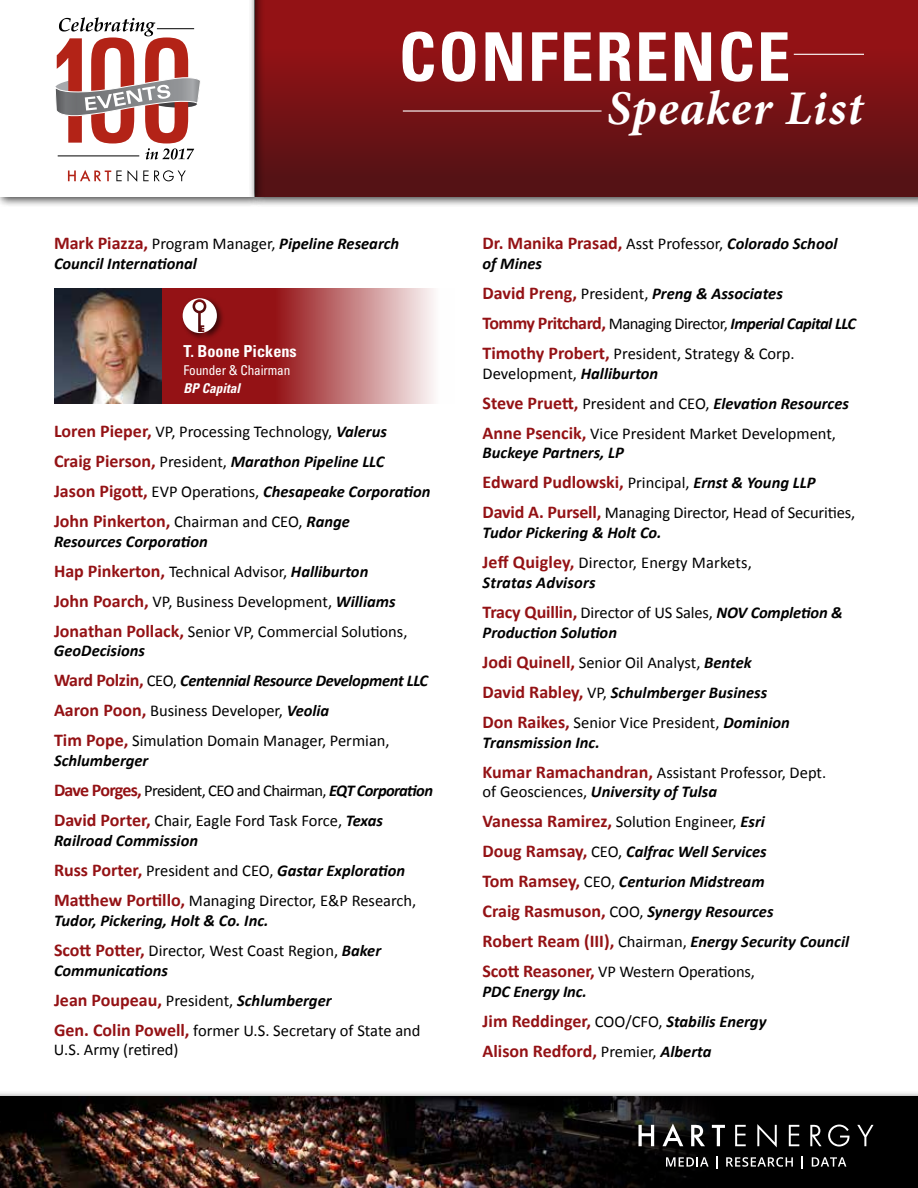
<style>
.page{position:relative;width:918px;height:1188px;background:#fff}
.page>*{position:absolute;margin:0;border:0;box-sizing:border-box;transform-origin:0 0}
.t1{font:700 condensed 67.2px "Univers";letter-spacing:.03em;color:#fff}
.t2{font:italic 700 48.45px "Minion Pro";letter-spacing:.025em;color:#fff}
.t3{font:700 18px "Calibri";color:#941215}
.t4{font:16.5px/30px "Calibri";color:#000}
.t5{font:italic 700 16.5px/30px "Calibri";color:#000}
.t6{font:16.5px/30px "Calibri";letter-spacing:-.04em;color:#000}
.t7{font:700 condensed 16.5px "Univers";color:#fff}
.t8{font:condensed 13.5px "Univers";letter-spacing:-.01em;color:#fff}
.t9{font:italic 700 condensed 13.5px "Univers";color:#fff}
.s1{font-style:normal;font-size:18px;color:#941215}
.s2{font-weight:400;font-style:normal}
.s3{font-weight:700;font-size:18px;color:#941215}
.s4{font-weight:700;font-style:italic}
.s5{font-weight:400;font-size:16.5px;color:#000}
.s6{font-style:italic;font-size:16.5px;color:#000}
</style>
<div class="page">
<div style="left:249px;top:0;width:669px;height:208px;background:#000;opacity:.75"></div>
<div style="left:255px;top:0;width:663px;height:197px;background:linear-gradient(to bottom,#a01215,#511215)"></div>
<div style="left:0;top:1090px;width:918px;height:98px;background:#000;opacity:.75"></div>
<img style="left:0;top:1096px;width:918px;height:92px">
<div style="left:0;top:0;width:265px;height:208px;background:#000;opacity:.75"></div>
<div style="left:0;top:0;width:254px;height:197px;background:#fff"></div>
<svg style="left:735px;top:1125px;width:11px;height:21px"></svg>
<svg style="left:757px;top:1124px;width:20px;height:23px"></svg>
<svg style="left:789px;top:1125px;width:10px;height:21px"></svg>
<svg style="left:810px;top:1125px;width:12px;height:21px"></svg>
<svg style="left:828px;top:1125px;width:21px;height:22px"></svg>
<svg style="left:857px;top:1125px;width:17px;height:21px"></svg>
<svg style="left:638px;top:1125px;width:16px;height:21px"></svg>
<svg style="left:662px;top:1124px;width:21px;height:22px"></svg>
<svg style="left:691px;top:1125px;width:14px;height:21px"></svg>
<svg style="left:712px;top:1125px;width:13px;height:21px"></svg>
<svg style="left:666px;top:1157px;width:43px;height:10px"></svg>
<svg style="left:716px;top:1156px;width:1px;height:12px"></svg>
<svg style="left:726px;top:1157px;width:67px;height:10px"></svg>
<svg style="left:802px;top:1156px;width:1px;height:12px"></svg>
<svg style="left:812px;top:1157px;width:34px;height:10px"></svg>
<svg style="left:128px;top:170px;width:9px;height:12px"></svg>
<svg style="left:143px;top:170px;width:43px;height:11px"></svg>
<svg style="left:68px;top:170px;width:54px;height:11px"></svg>
<svg style="left:55px;top:17px;width:145px;height:142px"></svg>
<hr style="left:58px;top:155px;width:81px;height:1px;background:#000">
<hr style="left:157px;top:28px;width:37px;height:1px;background:#000">
<hr style="left:794px;top:54px;width:70px;height:1px;background:#fff">
<hr style="left:403px;top:110px;width:199px;height:2px;background:#fff">
<svg style="left:162px;top:288px;width:272px;height:116px;background:#b3585a"></svg>
<img style="left:54px;top:288px;width:108px;height:116px">
<div style="left:181px;top:296px;width:43px;height:45px;background:#000;opacity:.6"></div>
<svg style="left:183px;top:298px;width:34px;height:35px"></svg>
<h1 class="t1" style="left:399px;top:16px;width:393px">CONFERENCE</h1>
<h2 class="t2" style="left:607px;top:74px;width:257px">Speaker List</h2>
<p class="t5" style="left:54px;top:234px;width:347px;line-height:19.8px"><span class="s1">Mark Piazza,</span> <span class="s2">Program Manager,</span> Pipeline Research<br>Council International</p>
<p class="t7" style="left:183px;top:341px;width:115px">T. Boone Pickens</p>
<p class="t8" style="left:183px;top:361px;width:108px">Founder &amp; Chairman</p>
<p class="t9" style="left:183px;top:380px;width:58px">BP Capital</p>
<p class="t4" style="left:54px;top:416px;width:378px"><span class="s3">Loren Pieper,</span> VP, Processing Technology, <span class="s4">Valerus<br></span><span class="s3">Craig Pierson,</span> President, <span class="s4">Marathon Pipeline LLC<br></span><span class="s3">Jason Pigott,</span> EVP Operations, <span class="s4">Chesapeake Corporation </span><span class="s3">John Pinkerton,</span> Chairman and CEO, <span class="s4">Range</span></p>
<p class="t4" style="left:54px;top:526px;width:355px"><span class="s4">Resources Corporation<br></span><span class="s3">Hap Pinkerton,</span> Technical Advisor, <span class="s4">Halliburton </span><span class="s3">John Poarch,</span> VP, Business Development, <span class="s4">Williams </span><span class="s3">Jonathan Pollack,</span> Senior VP, Commercial Solutions,</p>
<p class="t4" style="left:54px;top:636px;width:376px"><span class="s4">GeoDecisions<br></span><span class="s3">Ward Polzin,</span> CEO, <span class="s4">Centennial Resource Development LLC </span><span class="s3">Aaron Poon,</span> Business Developer, <span class="s4">Veolia<br></span><span class="s3">Tim Pope,</span> Simulation Domain Manager, Permian,</p>
<p class="t6" style="left:54px;top:746px;width:381px"><span class="s4">Schlumberger<br></span><span class="s3">Dave Porges,</span> President, CEO and Chairman, <span class="s4">EQT Corporation<br></span><span class="s3">David Porter,</span> Chair, Eagle Ford Task Force, <span class="s4">Texas</span></p>
<p class="t4" style="left:54px;top:826px;width:364px"><span class="s4">Railroad Commission<br></span><span class="s3">Russ Porter,</span> President and CEO, <span class="s4">Gastar Exploration<br></span><span class="s3">Matthew Portillo,</span> Managing Director, E&amp;P Research,</p>
<p class="t5" style="left:54px;top:905px;width:329px">Tudor, Pickering, Holt &amp; Co. Inc.<br><span class="s1">Scott Potter,</span> <span class="s2">Director, West Coast Region,</span> Baker</p>
<p class="t5" style="left:54px;top:955px;width:116px">Communications</p>
<p class="t3" style="left:54px;top:988px;width:279px">Jean Poupeau, <span class="s5">President,</span> <span class="s6">Schlumberger</span></p>
<p class="t4" style="left:54px;top:1020px;width:368px;line-height:19.8px"><span class="s3">Gen. Colin Powell,</span> former U.S. Secretary of State and<br>U.S. Army (retired)</p>
<p class="t3" style="left:483px;top:231px;width:356px">Dr. Manika Prasad, <span class="s5">Asst Professor,</span> <span class="s6">Colorado School</span></p>
<p class="t4" style="left:483px;top:248px;width:375px"><span class="s4">of Mines<br></span><span class="s3">David Preng,</span> President, <span class="s4">Preng &amp; Associates<br></span><span class="s3">Tommy Pritchard,</span> Managing Director, <span class="s4">Imperial Capital LLC </span><span class="s3">Timothy Probert,</span> President, Strategy &amp; Corp.</p>
<p class="t4" style="left:483px;top:358px;width:368px">Development, <span class="s4">Halliburton<br></span><span class="s3">Steve Pruett,</span> President and CEO, <span class="s4">Elevation Resources<br></span><span class="s3">Anne Psencik,</span> Vice President Market Development,</p>
<p class="t5" style="left:483px;top:438px;width:143px">Buckeye Partners, LP</p>
<p class="t3" style="left:483px;top:471px;width:334px">Edward Pudlowski, <span class="s5">Principal,</span> <span class="s6">Ernst &amp; Young LLP</span></p>
<p class="t4" style="left:483px;top:503px;width:374px;line-height:19.8px"><span class="s3">David A. Pursell,</span> Managing Director, Head of Securities,<br><span class="s4">Tudor Pickering &amp; Holt Co.</span></p>
<p class="t4" style="left:483px;top:553px;width:271px;line-height:19.8px"><span class="s3">Jeff Quigley,</span> Director, Energy Markets,<br><span class="s4">Stratas Advisors</span></p>
<p class="t5" style="left:483px;top:603px;width:362px;line-height:19.8px"><span class="s1">Tracy Quillin,</span> <span class="s2">Director of US Sales,</span> NOV Completion &amp;<br>Production Solution</p>
<p class="t4" style="left:483px;top:647px;width:309px"><span class="s3">Jodi Quinell,</span> Senior Oil Analyst, <span class="s4">Bentek<br></span><span class="s3">David Rabley,</span> VP, <span class="s4">Schulmberger Business<br></span><span class="s3">Don Raikes,</span> Senior Vice President, <span class="s4">Dominion</span></p>
<p class="t4" style="left:483px;top:727px;width:345px"><span class="s4">Transmission Inc.<br></span><span class="s3">Kumar Ramachandran,</span> Assistant Professor, Dept.</p>
<p class="t5" style="left:483px;top:777px;width:368px"><span class="s2">of Geosciences,</span> University of Tulsa<br><span class="s1">Vanessa Ramirez,</span> <span class="s2">Solution Engineer,</span> Esri<br><span class="s1">Doug Ramsay,</span> <span class="s2">CEO,</span> Calfrac Well Services<br><span class="s1">Tom Ramsey,</span> <span class="s2">CEO,</span> Centurion Midstream<br><span class="s1">Craig Rasmuson,</span> <span class="s2">COO,</span> Synergy Resources<br><span class="s1">Robert Ream (III),</span> <span class="s2">Chairman,</span> Energy Security Council <span class="s1">Scott Reasoner,</span> <span class="s2">VP Western Operations,</span></p>
<p class="t5" style="left:483px;top:977px;width:285px">PDC Energy Inc.<br><span class="s1">Jim Reddinger,</span> <span class="s2">COO/CFO,</span> Stabilis Energy</p>
<p class="t3" style="left:483px;top:1040px;width:230px">Alison Redford, <span class="s5">Premier,</span> <span class="s6">Alberta</span></p>
</div>
